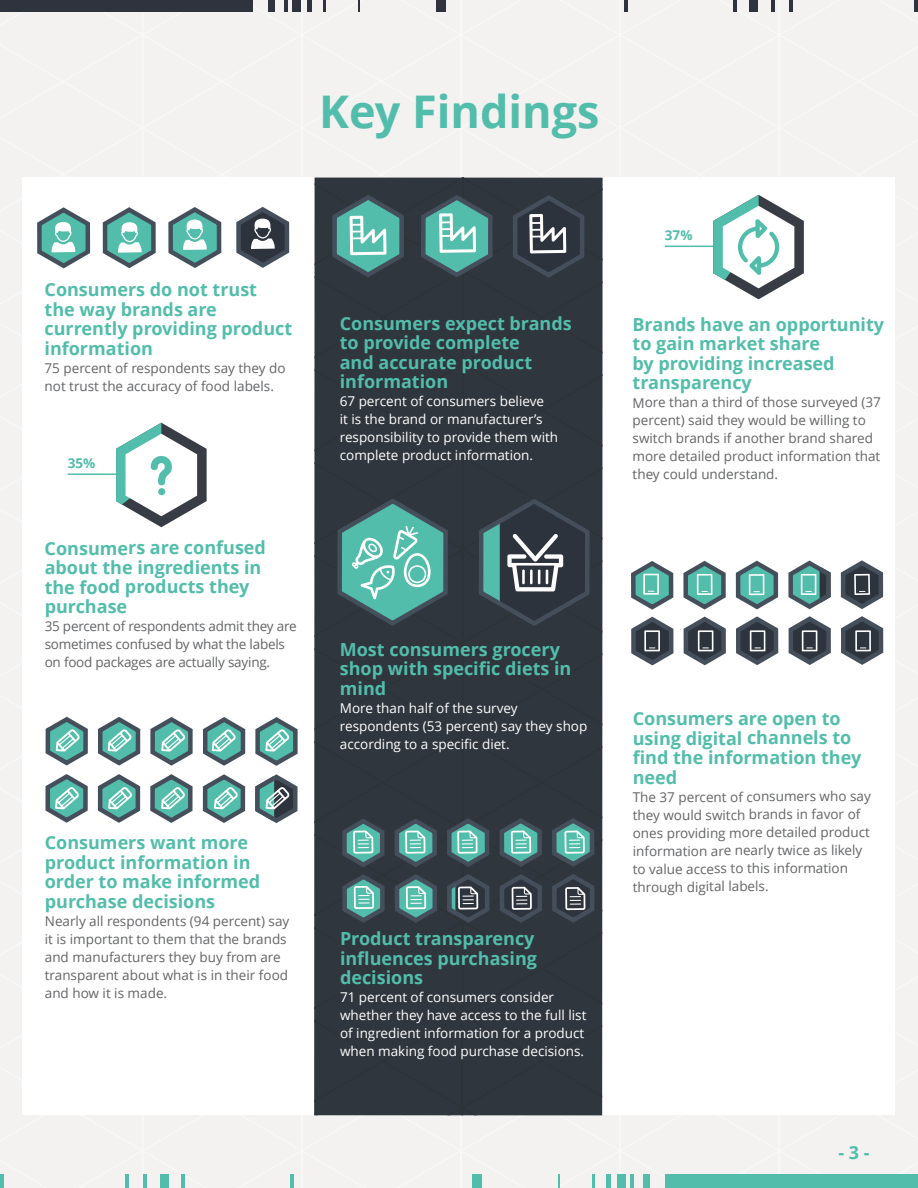
<style>
.page{position:relative;width:918px;height:1188px;background:#f3f2f1}
.page>*{position:absolute;margin:0;border:0;box-sizing:border-box;transform-origin:0 0}
.t1{font:700 45px "Open Sans";color:#52bdab}
.t2{font:700 18px/19.5px "Open Sans";color:#52bdab}
.t3{font:13.5px/18px "Open Sans";color:#636466}
.t4{font:13.5px/18px "Open Sans";color:#fff}
.t5{font:700 13.5px "Open Sans";color:#52bdab}
</style>
<div class="page">
<div style="left:666px;top:1174px;width:252px;height:14px;background:#52bdab"></div>
<div style="left:643px;top:1174px;width:6px;height:14px;background:#52bdab"></div>
<hr style="left:630px;top:1174px;width:4px;height:14px;background:#52bdab">
<div style="left:617px;top:1174px;width:9px;height:14px;background:#52bdab"></div>
<div style="left:606px;top:1174px;width:5px;height:14px;background:#52bdab"></div>
<hr style="left:592px;top:1174px;width:3px;height:14px;background:#52bdab">
<svg style="left:558px;top:1174px;width:2px;height:14px"></svg>
<div style="left:472px;top:1174px;width:10px;height:14px;background:#52bdab"></div>
<hr style="left:291px;top:1174px;width:3px;height:14px;background:#52bdab">
<hr style="left:181px;top:1174px;width:3px;height:14px;background:#52bdab">
<hr style="left:143px;top:1174px;width:3px;height:14px;background:#52bdab">
<hr style="left:126px;top:1174px;width:3px;height:14px;background:#52bdab">
<hr style="left:0;top:1174px;width:3px;height:14px;background:#52bdab">
<div style="left:160px;top:1174px;width:9px;height:14px;background:#52bdab"></div>
<div style="left:0;top:0;width:252px;height:12px;background:#2e333d"></div>
<div style="left:269px;top:0;width:6px;height:12px;background:#2e333d"></div>
<hr style="left:284px;top:0;width:4px;height:12px;background:#2e333d">
<div style="left:292px;top:0;width:9px;height:12px;background:#2e333d"></div>
<div style="left:307px;top:0;width:5px;height:12px;background:#2e333d"></div>
<svg style="left:323px;top:0;width:3px;height:12px"></svg>
<svg style="left:358px;top:0;width:2px;height:12px"></svg>
<div style="left:436px;top:0;width:10px;height:12px;background:#2e333d"></div>
<svg style="left:624px;top:0;width:3px;height:12px"></svg>
<svg style="left:734px;top:0;width:3px;height:12px"></svg>
<svg style="left:772px;top:0;width:3px;height:12px"></svg>
<svg style="left:789px;top:0;width:3px;height:12px"></svg>
<svg style="left:915px;top:0;width:3px;height:12px"></svg>
<div style="left:749px;top:0;width:9px;height:12px;background:#2e333d"></div>
<div style="left:22px;top:177px;width:872px;height:937px;background:#fff"></div>
<div style="left:314px;top:177px;width:289px;height:938px;background:#30363d"></div>
<svg style="left:37px;top:207px;width:54px;height:62px"></svg>
<svg style="left:102px;top:207px;width:54px;height:62px"></svg>
<svg style="left:168px;top:207px;width:54px;height:61px"></svg>
<svg style="left:236px;top:207px;width:54px;height:61px"></svg>
<svg style="left:335px;top:496px;width:117px;height:132px;background:#528a85"></svg>
<svg style="left:330px;top:192px;width:78px;height:88px;background:#51817e"></svg>
<svg style="left:419px;top:192px;width:77px;height:88px;background:#52827f"></svg>
<svg style="left:511px;top:193px;width:77px;height:87px;background:#424851"></svg>
<svg style="left:67px;top:423px;width:140px;height:104px"></svg>
<hr style="left:665px;top:246px;width:94px;height:1px;background:#52bdab">
<svg style="left:713px;top:195px;width:91px;height:104px"></svg>
<svg style="left:631px;top:560px;width:253px;height:106px"></svg>
<svg style="left:45px;top:716px;width:253px;height:107px"></svg>
<svg style="left:477px;top:496px;width:116px;height:133px;background:#424f56"></svg>
<svg style="left:340px;top:815px;width:258px;height:110px;background:#476164"></svg>
<h1 class="t1" style="left:319px;top:86px;width:282px">Key Findings</h1>
<h2 class="t2" style="left:45px;top:280px;width:249px">Consumers do not trust<br>the way brands are currently providing product information</h2>
<p class="t3" style="left:45px;top:359px;width:243px">75 percent of respondents say they do not trust the accuracy of food labels.</p>
<p class="t5" style="left:68px;top:456px;width:29px">35%</p>
<h2 class="t2" style="left:45px;top:539px;width:223px">Consumers are confused about the ingredients in the food products they purchase</h2>
<p class="t3" style="left:45px;top:617px;width:254px">35 percent of respondents admit they are sometimes confused by what the labels on food packages are actually saying.</p>
<h2 class="t2" style="left:45px;top:833px;width:217px">Consumers want more product information in order to make informed purchase decisions</h2>
<p class="t3" style="left:45px;top:912px;width:246px">Nearly all respondents (94 percent) say it is important to them that the brands and manufacturers they buy from are transparent about what is in their food and how it is made.</p>
<h2 class="t2" style="left:340px;top:314px;width:234px">Consumers expect brands to provide complete<br>and accurate product information</h2>
<p class="t4" style="left:340px;top:392px;width:220px">67 percent of consumers believe<br>it is the brand or manufacturer’s responsibility to provide them with complete product information.</p>
<h2 class="t2" style="left:340px;top:640px;width:233px">Most consumers grocery shop with specific diets in mind</h2>
<p class="t4" style="left:340px;top:699px;width:249px">More than half of the survey respondents (53 percent) say they shop according to a specific diet.</p>
<h2 class="t2" style="left:340px;top:929px;width:199px">Product transparency influences purchasing decisions</h2>
<p class="t4" style="left:340px;top:989px;width:248px">71 percent of consumers consider whether they have access to the full list of ingredient information for a product when making food purchase decisions.</p>
<p class="t5" style="left:665px;top:228px;width:29px">37%</p>
<h2 class="t2" style="left:633px;top:315px;width:253px">Brands have an opportunity to gain market share<br>by providing increased transparency</h2>
<p class="t3" style="left:633px;top:394px;width:250px">More than a third of those surveyed (37 percent) said they would be willing to switch brands if another brand shared more detailed product information that they could understand.</p>
<h2 class="t2" style="left:633px;top:709px;width:230px">Consumers are open to using digital channels to find the information they need</h2>
<p class="t3" style="left:633px;top:788px;width:240px">The 37 percent of consumers who say they would switch brands in favor of ones providing more detailed product information are nearly twice as likely to value access to this information through digital labels.</p>
<h2 class="t2" style="left:838px;top:1143px;width:33px">- 3 -</h2>
</div>
